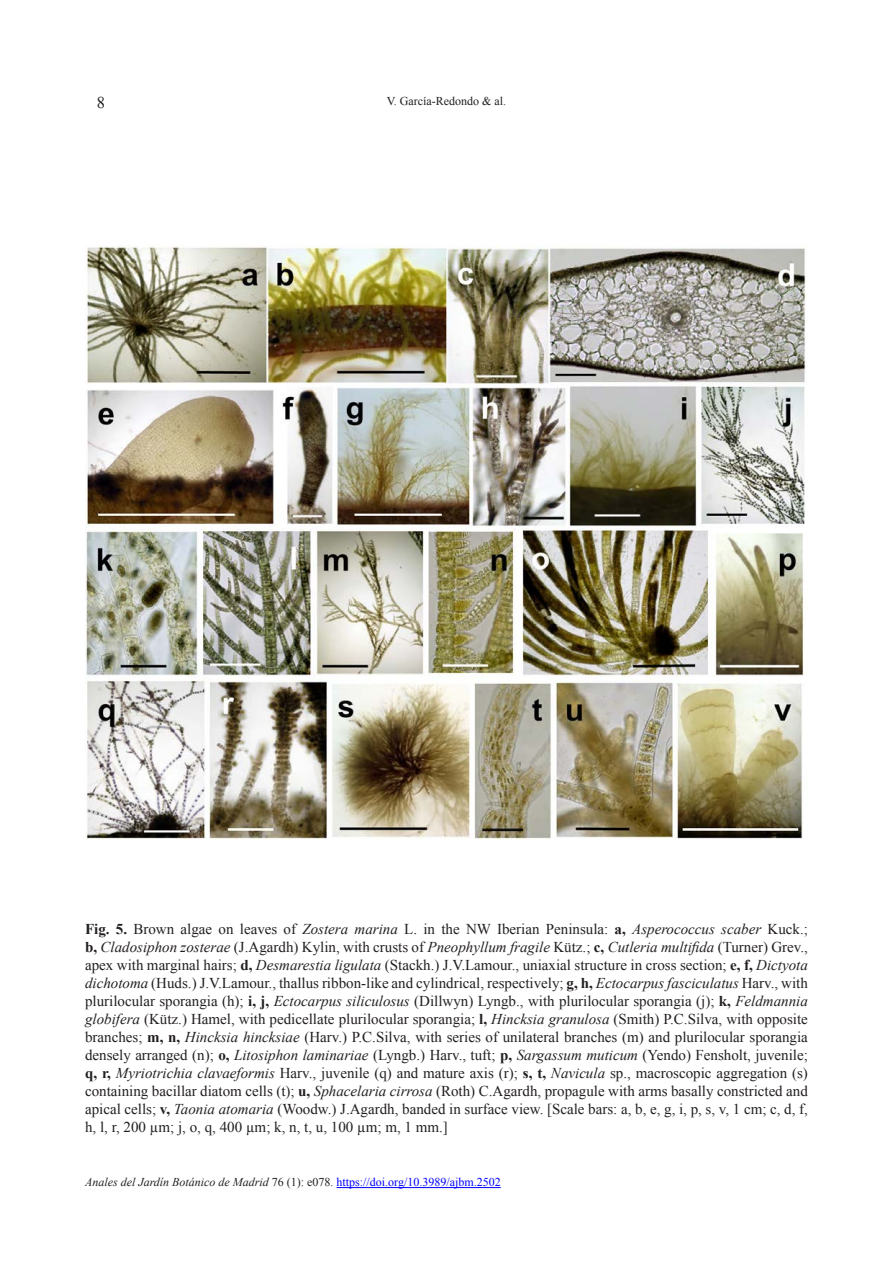
<style>
.page{position:relative;width:893px;height:1263px;background:#fff}
.page>*{position:absolute;margin:0;border:0;box-sizing:border-box;transform-origin:0 0}
.t1{font:16.5px "Times New Roman";color:#231f20}
.Titulo_articulo{font:15px/18px "Times New Roman";color:#231f20;text-align:justify}
.t2{font:12px "Times New Roman";color:#00f}
.t3{font:12px "Times New Roman";color:#231f20}
.s1{font-weight:700}
.s2{font-style:italic}
.s3{font-style:italic;color:#231f20}
.s4{color:#231f20}
</style>
<div class="page">
<hr style="left:337px;top:1187px;width:164px;height:1px;background:#00f">
<img style="left:85px;top:245px;width:721px;height:594px">
<p class="t1" style="left:97px;top:91px;width:10px">8</p>
<p class="t3" style="left:387px;top:93px;width:121px">V. García-Redondo &amp; al.</p>
<p class="Titulo_articulo" style="left:85px;top:919px;width:724px"><span class="s1">Fig. 5.</span> Brown algae on leaves of <span class="s2">Zostera marina</span> L. in the NW Iberian Peninsula: <span class="s1">a,</span> <span class="s2">Asperococcus scaber</span> Kuck.; <span class="s1">b,</span> <span class="s2">Cladosiphon zosterae</span> (J.Agardh) Kylin, with crusts of <span class="s2">Pneophyllum fragile</span> Kütz.; <span class="s1">c,</span> <span class="s2">Cutleria multifida</span> (Turner) Grev., apex with marginal hairs; <span class="s1">d,</span> <span class="s2">Desmarestia ligulata</span> (Stackh.) J.V.Lamour., uniaxial structure in cross section; <span class="s1">e, f,</span> <span class="s2">Dictyota dichotoma</span> (Huds.) J.V.Lamour., thallus ribbon-like and cylindrical, respectively; <span class="s1">g, h,</span> <span class="s2">Ectocarpus fasciculatus</span> Harv., with plurilocular sporangia (h); <span class="s1">i, j,</span> <span class="s2">Ectocarpus siliculosus</span> (Dillwyn) Lyngb., with plurilocular sporangia (j); <span class="s1">k,</span> <span class="s2">Feldmannia globifera</span> (Kütz.) Hamel, with pedicellate plurilocular sporangia; <span class="s1">l,</span> <span class="s2">Hincksia granulosa</span> (Smith) P.C.Silva, with opposite branches; <span class="s1">m, n,</span> <span class="s2">Hincksia hincksiae</span> (Harv.) P.C.Silva, with series of unilateral branches (m) and plurilocular sporangia densely arranged (n); <span class="s1">o,</span> <span class="s2">Litosiphon laminariae</span> (Lyngb.) Harv., tuft; <span class="s1">p,</span> <span class="s2">Sargassum muticum</span> (Yendo) Fensholt, juvenile; <span class="s1">q, r,</span> <span class="s2">Myriotrichia clavaeformis</span> Harv., juvenile (q) and mature axis (r); <span class="s1">s, t,</span> <span class="s2">Navicula</span> sp., macroscopic aggregation (s) containing bacillar diatom cells (t); <span class="s1">u,</span> <span class="s2">Sphacelaria cirrosa</span> (Roth) C.Agardh, propagule with arms basally constricted and apical cells; <span class="s1">v,</span> <span class="s2">Taonia atomaria</span> (Woodw.) J.Agardh, banded in surface view. [Scale bars: a, b, e, g, i, p, s, v, 1 cm; c, d, f, h, l, r, 200 µm; j, o, q, 400 µm; k, n, t, u, 100 µm; m, 1 mm.]</p>
<p class="t2" style="left:85px;top:1174px;width:417px"><span class="s3">Anales del Jardín Botánico de Madrid</span> <span class="s4">76 (1): e078.</span> https://doi.org/10.3989/ajbm.2502</p>
</div>
